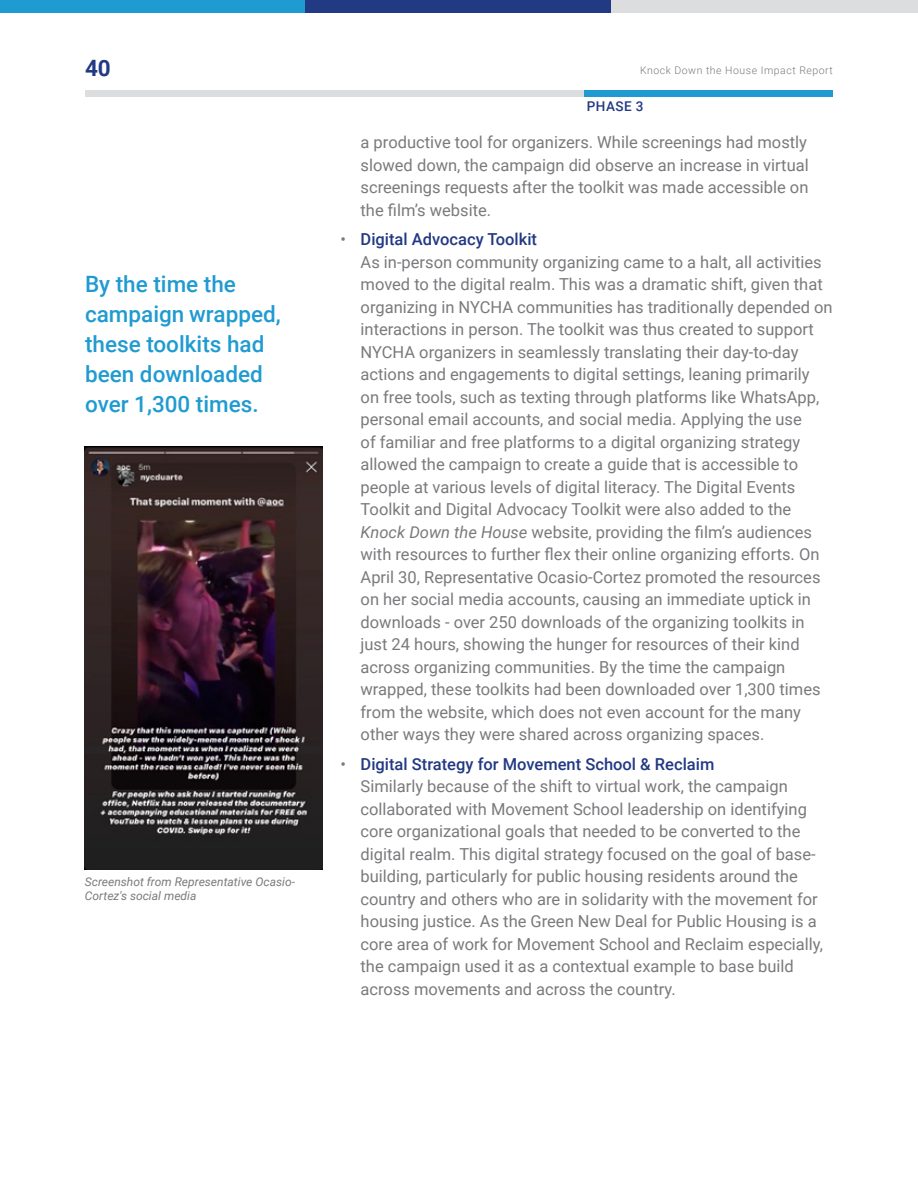
<style>
.page{position:relative;width:918px;height:1188px;background:#fff}
.page>*{position:absolute;margin:0;border:0;box-sizing:border-box;transform-origin:0 0}
.t1{font:500 22.5px/30px "Roboto";color:#209bd1}
.t2{font:700 22.5px "Roboto";color:#223983}
.t3{font:16.5px/22.5px "Roboto";color:#797a7d}
.t4{font:500 13.5px "Roboto";letter-spacing:.035em;color:#223983}
.t5{font:italic 12px/14.4px "Roboto";color:#797a7d}
.t6{font:300 10.5px "Roboto";letter-spacing:.05em;color:#797a7d}
.s1{font-weight:500;color:#223983}
.s2{font-style:italic}
</style>
<div class="page">
<img style="left:85px;top:446px;width:237px;height:423px">
<div style="left:86px;top:90px;width:248px;height:6px;background:#dcddde"></div>
<div style="left:334px;top:90px;width:250px;height:6px;background:#dcddde"></div>
<div style="left:584px;top:90px;width:249px;height:6px;background:#209bd1"></div>
<div style="left:0;top:0;width:306px;height:13px;background:#209bd1"></div>
<div style="left:306px;top:0;width:306px;height:13px;background:#223983"></div>
<div style="left:612px;top:0;width:306px;height:13px;background:#dcddde"></div>
<h1 class="t2" style="left:85px;top:53px;width:27px">40</h1>
<p class="t6" style="left:640px;top:63px;width:194px">Knock Down the House Impact Report</p>
<h1 class="t1" style="left:85px;top:268px;width:197px">By the time the campaign wrapped, these toolkits had been downloaded over 1,300 times.</h1>
<p class="t5" style="left:85px;top:874px;width:212px">Screenshot from Representative Ocasio-<br>Cortez's social media</p>
<p class="t4" style="left:587px;top:96px;width:58px">PHASE 3</p>
<p class="t3" style="left:361px;top:131px;width:450px;text-align:justify">a productive tool for organizers. While screenings had mostly slowed down, the campaign did observe an increase in virtual screenings requests after the toolkit was made accessible on the film’s website.</p>
<p class="t3" style="left:361px;top:227px;width:474px;text-indent:-20px">• <span class="s1">Digital Advocacy Toolkit<br></span>As in-person community organizing came to a halt, all activities moved to the digital realm. This was a dramatic shift, given that organizing in NYCHA communities has traditionally depended on interactions in person. The toolkit was thus created to support NYCHA organizers in seamlessly translating their day-to-day actions and engagements to digital settings, leaning primarily<br>on free tools, such as texting through platforms like WhatsApp, personal email accounts, and social media. Applying the use<br>of familiar and free platforms to a digital organizing strategy allowed the campaign to create a guide that is accessible to people at various levels of digital literacy. The Digital Events Toolkit and Digital Advocacy Toolkit were also added to the <span class="s2">Knock Down the House</span> website, providing the film’s audiences with resources to further flex their online organizing efforts. On April 30, Representative Ocasio-Cortez promoted the resources on her social media accounts, causing an immediate uptick in downloads - over 250 downloads of the organizing toolkits in just 24 hours, showing the hunger for resources of their kind across organizing communities. By the time the campaign wrapped, these toolkits had been downloaded over 1,300 times from the website, which does not even account for the many other ways they were shared across organizing spaces.</p>
<p class="t3" style="left:361px;top:752px;width:464px;text-indent:-20px">• <span class="s1">Digital Strategy for Movement School &amp; Reclaim<br></span>Similarly because of the shift to virtual work, the campaign collaborated with Movement School leadership on identifying core organizational goals that needed to be converted to the digital realm. This digital strategy focused on the goal of base&shy;building, particularly for public housing residents around the country and others who are in solidarity with the movement for housing justice. As the Green New Deal for Public Housing is a core area of work for Movement School and Reclaim especially, the campaign used it as a contextual example to base build across movements and across the country.</p>
</div>
